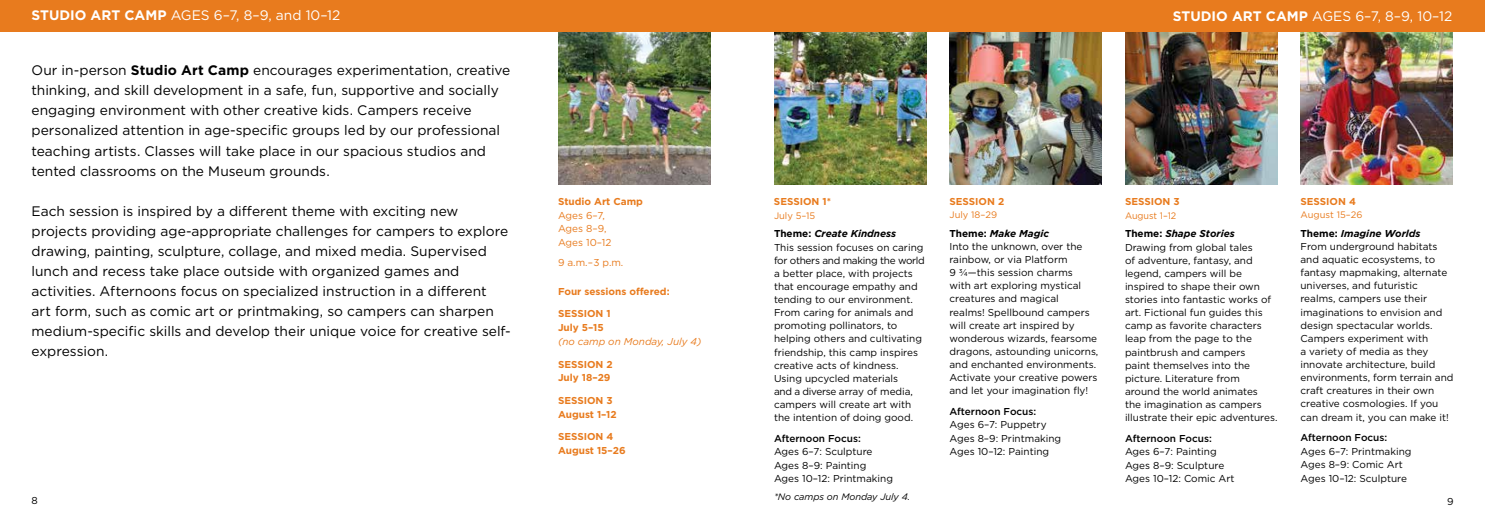
<style>
.page{position:relative;width:1485px;height:518px;background:#fff}
.page>*{position:absolute;margin:0;border:0;box-sizing:border-box;transform-origin:0 0}
.t1{font:13.75px/20px "Gotham";color:#000}
.t2{font:13.75px "Gotham";color:#fff}
.t3{font:10px/13.1px "Gotham";color:#000}
.t4{font:700 10px/13.8px "Gotham";color:#e87b1e}
.t5{font:500 10px "Gotham";color:#000}
.t6{font:10px/13.8px "Gotham";color:#e87b1e}
.t7{font:italic 10px "Gotham";color:#e87b1e}
.t8{font:9.38px "Gotham";color:#e87b1e}
.t9{font:italic 9.38px "Gotham";letter-spacing:-.005em;color:#000}
.s1{font-weight:700}
.s2{font-weight:700;font-style:italic}
</style>
<div class="page">
<img style="left:774px;top:32px;width:152px;height:152px">
<img style="left:558px;top:32px;width:152px;height:152px">
<img style="left:949px;top:32px;width:153px;height:152px">
<img style="left:1126px;top:32px;width:152px;height:152px">
<img style="left:1301px;top:32px;width:152px;height:152px">
<div style="left:0;top:0;width:1485px;height:32px;background:#e87b1e"></div>
<h1 class="t2" style="left:32px;top:6px;width:310px"><span class="s1">STUDIO ART CAMP</span> AGES 6–7, 8–9, and 10–12</h1>
<h1 class="t2" style="left:1173px;top:8px;width:281px"><span class="s1">STUDIO ART CAMP</span> AGES 6–7, 8–9, 10–12</h1>
<p class="t1" style="left:32px;top:60px;width:480px">Our in-person <span class="s1">Studio Art Camp</span> encourages experimentation, creative thinking, and skill development in a safe, fun, supportive and socially engaging environment with other creative kids. Campers receive personalized attention in age-specific groups led by our professional teaching artists. Classes will take place in our spacious studios and tented classrooms on the Museum grounds.</p>
<p class="t1" style="left:32px;top:200px;width:481px">Each session is inspired by a different theme with exciting new projects providing age-appropriate challenges for campers to explore drawing, painting, sculpture, collage, and mixed media. Supervised lunch and recess take place outside with organized games and activities. Afternoons focus on specialized instruction in a different<br>art form, such as comic art or printmaking, so campers can sharpen medium-specific skills and develop their unique voice for creative self&shy;expression.</p>
<p class="t4" style="left:558px;top:194px;width:86px">Studio Art Camp</p>
<p class="t6" style="left:558px;top:208px;width:55px">Ages 6–7,<br>Ages 8–9,<br>Ages 10–12</p>
<p class="t6" style="left:558px;top:255px;width:67px">9 a.m.–3 p.m.</p>
<p class="t4" style="left:558px;top:284px;width:113px">Four sessions offered:</p>
<p class="t4" style="left:558px;top:307px;width:54px">SESSION 1<br>July 5–15</p>
<p class="t7" style="left:558px;top:335px;width:145px">(no camp on Monday, July 4)</p>
<p class="t4" style="left:558px;top:357px;width:56px">SESSION 2<br>July 18–29</p>
<p class="t4" style="left:558px;top:393px;width:60px">SESSION 3<br>August 1–12</p>
<p class="t4" style="left:558px;top:429px;width:69px">SESSION 4<br>August 15–26</p>
<p class="t4" style="left:949px;top:194px;width:56px">SESSION 2</p>
<p class="t8" style="left:949px;top:208px;width:49px">July 18–29</p>
<p class="t3" style="left:949px;top:226px;width:150px"><span class="s1">Theme:</span> <span class="s2">Make Magic<br></span>Into the unknown, over the rainbow, or via Platform<br>9 ¾—this session charms<br>with art exploring mystical creatures and magical<br>realms! Spellbound campers will create art inspired by wonderous wizards, fearsome dragons, astounding unicorns, and enchanted environments.<br>Activate your creative powers and let your imagination fly!</p>
<p class="t5" style="left:949px;top:405px;width:88px">Afternoon Focus:</p>
<p class="t3" style="left:949px;top:418px;width:113px;line-height:13.5px">Ages 6–7: Puppetry<br>Ages 8–9: Printmaking<br>Ages 10–12: Painting</p>
<p class="t4" style="left:1125px;top:194px;width:56px">SESSION 3</p>
<p class="t8" style="left:1125px;top:209px;width:53px">August 1–12</p>
<p class="t3" style="left:1125px;top:227px;width:154px"><span class="s1">Theme:</span> <span class="s2">Shape Stories<br></span>Drawing from global tales<br>of adventure, fantasy, and legend, campers will be inspired to shape their own stories into fantastic works of art. Fictional fun guides this camp as favorite characters leap from the page to the paintbrush and campers<br>paint themselves into the picture. Literature from<br>around the world animates<br>the imagination as campers illustrate their epic adventures.</p>
<p class="t5" style="left:1125px;top:431px;width:88px">Afternoon Focus:</p>
<p class="t3" style="left:1125px;top:444px;width:111px;line-height:13.5px">Ages 6–7: Painting<br>Ages 8–9: Sculpture<br>Ages 10–12: Comic Art</p>
<p class="t4" style="left:774px;top:194px;width:59px">SESSION 1*</p>
<p class="t8" style="left:774px;top:209px;width:43px">July 5–15</p>
<p class="t3" style="left:774px;top:227px;width:152px"><span class="s1">Theme:</span> <span class="s2">Create Kindness<br></span>This session focuses on caring for others and making the world a better place, with projects that encourage empathy and tending to our environment.<br>From caring for animals and promoting pollinators, to helping others and cultivating friendship, this camp inspires creative acts of kindness.<br>Using upcycled materials<br>and a diverse array of media, campers will create art with the intention of doing good.</p>
<p class="t5" style="left:774px;top:431px;width:88px">Afternoon Focus:</p>
<p class="t3" style="left:774px;top:444px;width:120px;line-height:13.5px">Ages 6–7: Sculpture<br>Ages 8–9: Painting<br>Ages 10–12: Printmaking</p>
<p class="t9" style="left:774px;top:491px;width:138px">*No camps on Monday July 4.</p>
<p class="t4" style="left:1301px;top:194px;width:57px">SESSION 4</p>
<p class="t8" style="left:1301px;top:208px;width:63px">August 15–26</p>
<p class="t3" style="left:1301px;top:226px;width:155px"><span class="s1">Theme:</span> <span class="s2">Imagine Worlds<br></span>From underground habitats and aquatic ecosystems, to fantasy mapmaking, alternate universes, and futuristic realms, campers use their imaginations to envision and design spectacular worlds.<br>Campers experiment with<br>a variety of media as they innovate architecture, build environments, form terrain and craft creatures in their own creative cosmologies. If you can dream it, you can make it!</p>
<p class="t5" style="left:1301px;top:431px;width:88px">Afternoon Focus:</p>
<p class="t3" style="left:1301px;top:444px;width:113px;line-height:13.5px">Ages 6–7: Printmaking<br>Ages 8–9: Comic Art<br>Ages 10–12: Sculpture</p>
<p class="t3" style="left:32px;top:494px;width:8px">8</p>
<p class="t3" style="left:1447px;top:494px;width:8px">9</p>
</div>
